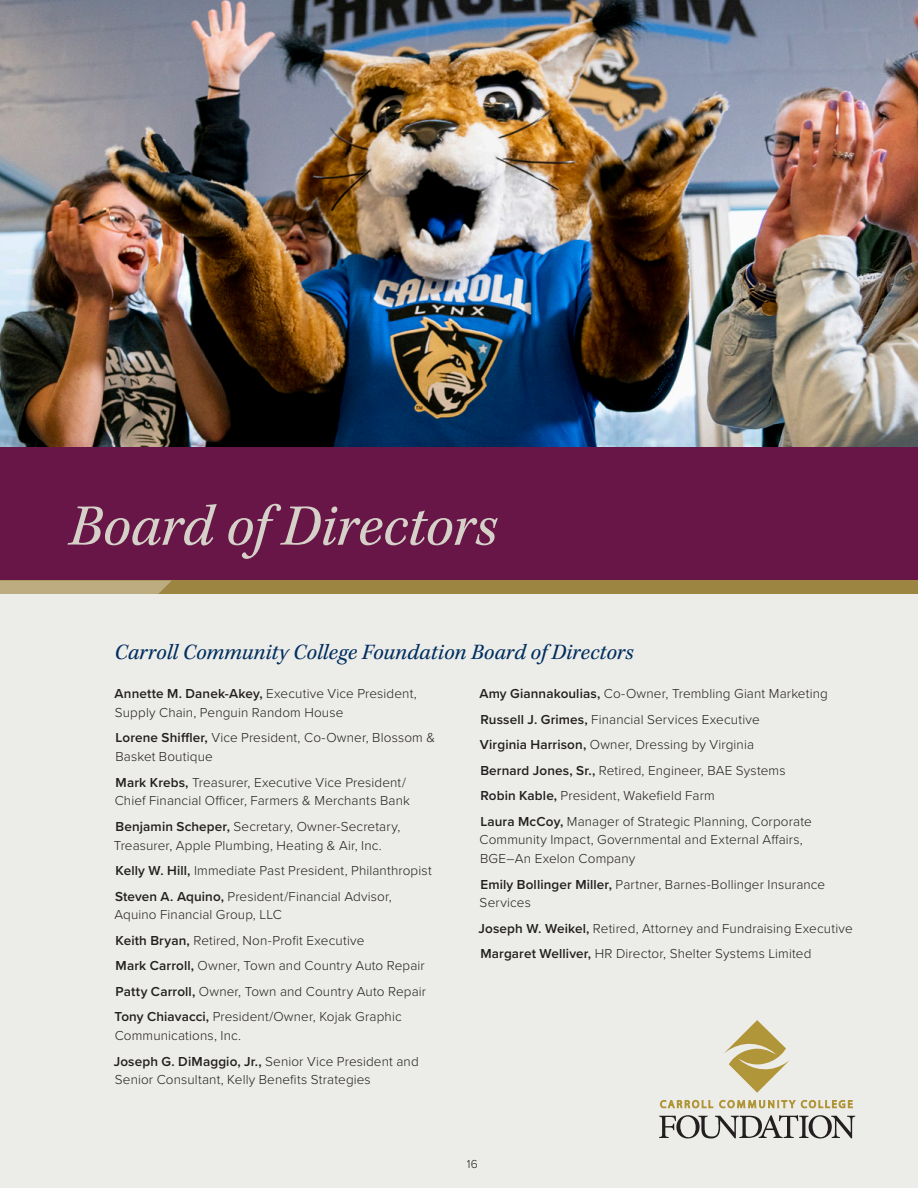
<style>
.page{position:relative;width:918px;height:1188px;background:#fff}
.page>*{position:absolute;margin:0;border:0;box-sizing:border-box;transform-origin:0 0}
.t1{font:italic 60px "Kepler Std";letter-spacing:-.005em;color:#d5d1c9}
.t2{font:italic 22.5px "Kepler Std";color:#002e60}
.t3{font:300 13.5px/25.5px "Proxima Nova";letter-spacing:.01em;color:#231f20}
.t4{font:300 12px "Proxima Nova";color:#231f20}
.s1{font-weight:600}
</style>
<div class="page">
<div style="left:0;top:446px;width:918px;height:148px;background:#681647"></div>
<div style="left:0;top:594px;width:918px;height:594px;background:#ecece8"></div>
<img style="left:0;top:0;width:918px;height:446px">
<div style="left:0;top:580px;width:918px;height:14px;background:#9c8541"></div>
<div style="left:0;top:581px;width:171px;height:13px;background:#bcac80"></div>
<svg style="left:660px;top:1099px;width:53px;height:9px"></svg>
<svg style="left:719px;top:1099px;width:76px;height:10px"></svg>
<svg style="left:801px;top:1100px;width:52px;height:8px"></svg>
<svg style="left:724px;top:1020px;width:66px;height:73px"></svg>
<svg style="left:659px;top:1115px;width:196px;height:23px"></svg>
<h1 class="t1" style="left:69px;top:492px;width:430px">Board of Directors</h1>
<h3 class="t2" style="left:114px;top:639px;width:521px">Carroll Community College Foundation Board of Directors</h3>
<p class="t3" style="left:115px;top:680px;width:304px"><span class="s1">Annette M. Danek-Akey,</span> Executive Vice President,</p>
<p class="t3" style="left:115px;top:699px;width:322px">Supply Chain, Penguin Random House<br><span class="s1">Lorene Shifer,</span> Vice President, Co-Owner, Blossom &amp;</p>
<p class="t3" style="left:115px;top:743px;width:99px">Basket Boutique</p>
<p class="t3" style="left:116px;top:769px;width:292px"><span class="s1">Mark Krebs,</span> Treasurer, Executive Vice President/</p>
<p class="t3" style="left:115px;top:787px;width:297px">Chief Financial Ofcer, Farmers &amp; Merchants Bank<br><span class="s1">Benjamin Scheper,</span> Secretary, Owner-Secretary,</p>
<p class="t3" style="left:114px;top:832px;width:269px">Treasurer, Apple Plumbing, Heating &amp; Air, Inc.</p>
<p class="t3" style="left:116px;top:857px;width:318px"><span class="s1">Kelly W. Hill,</span> Immediate Past President, Philanthropist</p>
<p class="t3" style="left:114px;top:886px;width:279px;line-height:18.8px"><span class="s1">Steven A. Aquino,</span> President/Financial Advisor,<br>Aquino Financial Group, LLC</p>
<p class="t3" style="left:114px;top:927px;width:313px"><span class="s1">Keith Bryan,</span> Retired, Non-Proft Executive<br><span class="s1">Mark Carroll,</span> Owner, Town and Country Auto Repair <span class="s1">Patty Carroll,</span> Owner, Town and Country Auto Repair <span class="s1">Tony Chiavacci,</span> President/Owner, Kojak Graphic</p>
<p class="t3" style="left:114px;top:1022px;width:306px">Communications, Inc.<br><span class="s1">Joseph G. DiMaggio, Jr.,</span> Senior Vice President and</p>
<p class="t3" style="left:115px;top:1066px;width:257px">Senior Consultant, Kelly Benefts Strategies</p>
<p class="t3" style="left:479px;top:680px;width:350px"><span class="s1">Amy Giannakoulias,</span> Co-Owner, Trembling Giant Marketing <span class="s1">Russell J. Grimes,</span> Financial Services Executive<br><span class="s1">Virginia Harrison,</span> Owner, Dressing by Virginia<br><span class="s1">Bernard Jones, Sr.,</span> Retired, Engineer, BAE Systems<br><span class="s1">Robin Kable,</span> President, Wakefeld Farm<br><span class="s1">Laura McCoy,</span> Manager of Strategic Planning, Corporate</p>
<p class="t3" style="left:479px;top:826px;width:325px">Community Impact, Governmental and External Afairs,</p>
<p class="t3" style="left:480px;top:845px;width:347px">BGE–An Exelon Company<br><span class="s1">Emily Bollinger Miller,</span> Partner, Barnes-Bollinger Insurance</p>
<p class="t3" style="left:480px;top:889px;width:53px">Services</p>
<p class="t3" style="left:479px;top:915px;width:376px"><span class="s1">Joseph W. Weikel,</span> Retired, Attorney and Fundraising Executive<br><span class="s1">Margaret Welliver,</span> HR Director, Shelter Systems Limited</p>
<p class="t4" style="left:467px;top:1155px;width:13px">16</p>
</div>
